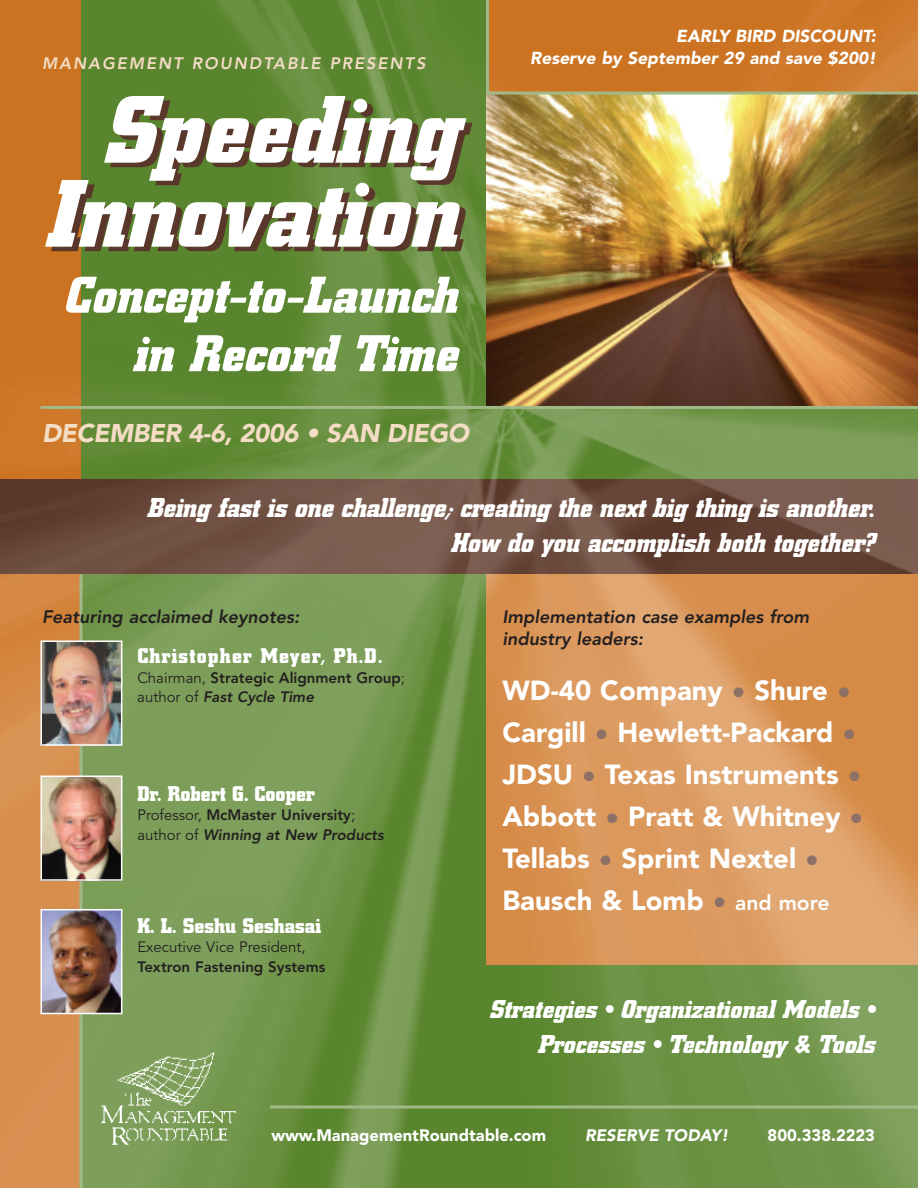
<style>
.page{position:relative;width:918px;height:1188px;background:#fff}
.page>*{position:absolute;margin:0;border:0;box-sizing:border-box;transform-origin:0 0}
.t1{font:italic 700 94.5px/84px "City";color:#fff;text-align:right}
.t2{font:italic 700 51px/58.5px "City";color:#fff;text-align:right}
.t3{font:900 27.45px/42px "Avenir";color:#fff}
.t4{font:italic 700 27px/34.5px "City";letter-spacing:-.005em;color:#fff;text-align:right}
.t5{font:italic 700 25.5px/34.5px "City";color:#fff;text-align:right}
.t6{font:italic 900 25.5px "Avenir";letter-spacing:-.02em;color:#f4dcc5}
.t7{font:700 21px "City";color:#fff}
.t8{font:700 21px "City";letter-spacing:.06em;color:#fff}
.t9{font:italic 800 18px/22.5px "Avenir";color:#231f20}
.t10{font:italic 900 17.25px/22.5px "Avenir";color:#fff;text-align:right}
.t11{font:900 16.5px "Avenir";color:#fff}
.t12{font:italic 800 16.5px "Avenir";letter-spacing:.12em;color:#f4dcc5}
.t13{font:italic 900 16.5px "Avenir";color:#fff}
.t14{font:800 15px/19.5px "Avenir";color:#231f20}
.t15{font:italic 800 15px/19.5px "Avenir";color:#231f20}
.t16{font:15px "Avenir";color:#231f20}
.s1{font-weight:400}
.s2{font-style:italic}
.s3{font-weight:400;font-style:normal}
.s4{font-style:normal}
.s5{color:#8d7166}
.s6{font-weight:800;font-size:21px}
</style>
<div class="page">
<img style="left:81px;top:0;width:837px;height:1188px">
<img style="left:0;top:0;width:81px;height:1188px">
<hr style="left:80px;top:483px;width:3px;height:705px;background:#a1b987">
<img style="left:486px;top:94px;width:432px;height:312px">
<hr style="left:40px;top:406px;width:878px;height:3px;background:#a1b987">
<img style="left:43px;top:643px;width:76px;height:100px">
<div style="left:40px;top:640px;width:82px;height:106px;border:2px solid #fff"></div>
<img style="left:43px;top:779px;width:76px;height:99px">
<div style="left:40px;top:776px;width:82px;height:105px;border:2px solid #fff"></div>
<img style="left:43px;top:912px;width:76px;height:99px">
<div style="left:40px;top:909px;width:82px;height:105px;border:2px solid #fff"></div>
<img style="left:486px;top:574px;width:432px;height:391px">
<img style="left:0;top:479px;width:918px;height:95px">
<img style="left:98px;top:1049px;width:140px;height:97px">
<svg style="left:486px;top:0;width:432px;height:94px;background:#cb7728"></svg>
<hr style="left:270px;top:1106px;width:648px;height:2px;background:#a1b987">
<p class="t12" style="left:42px;top:57px;width:385px">MANAGEMENT ROUNDTABLE PRESENTS</p>
<h1 class="t1" style="left:44px;top:96px;width:415px">Speeding<br>Innovation</h1>
<h2 class="t2" style="left:63px;top:270px;width:396px">Concept-to-Launch in Record Time</h2>
<p class="t6" style="left:42px;top:423px;width:429px">DECEMBER 4-6, 2006 • SAN DIEGO</p>
<p class="t10" style="left:530px;top:26px;width:347px">EARLY BIRD DISCOUNT:<br>Reserve by September 29 and save $200!</p>
<p class="t4" style="left:147px;top:493px;width:729px">Being fast is one challenge; creating the next big thing is another.<br>How do you accomplish both together?</p>
<p class="t9" style="left:42px;top:607px;width:259px">Featuring acclaimed keynotes:</p>
<p class="t8" style="left:137px;top:648px;width:246px">Christopher Meyer, Ph.D.</p>
<p class="t14" style="left:137px;top:669px;width:269px"><span class="s1">Chairman,</span> Strategic Alignment Group<span class="s1">; author of</span> <span class="s2">Fast Cycle Time</span></p>
<p class="t7" style="left:137px;top:786px;width:179px">Dr. Robert G. Cooper</p>
<p class="t15" style="left:137px;top:807px;width:248px"><span class="s3">Professor,</span> <span class="s4">McMaster University</span><span class="s3">; author of</span> Winning at New Products</p>
<p class="t7" style="left:137px;top:918px;width:185px">K. L. Seshu Seshasai</p>
<p class="t16" style="left:137px;top:941px;width:170px">Executive Vice President,</p>
<p class="t14" style="left:137px;top:958px;width:190px">Textron Fastening Systems</p>
<p class="t9" style="left:502px;top:607px;width:308px">Implementation case examples from industry leaders:</p>
<p class="t3" style="left:502px;top:672px;width:362px">WD-40 Company <span class="s5">•</span> Shure <span class="s5">•<br></span>Cargill <span class="s5">•</span> Hewlett-Packard <span class="s5">•<br></span>JDSU <span class="s5">•</span> Texas Instruments <span class="s5">•<br></span>Abbott <span class="s5">•</span> Pratt &amp; Whitney <span class="s5">•<br></span>Tellabs <span class="s5">•</span> Sprint Nextel <span class="s5">•<br></span>Bausch &amp; Lomb <span class="s5">•</span> <span class="s6">and more</span></p>
<p class="t5" style="left:489px;top:995px;width:387px">Strategies • Organizational Models •<br>Processes • Technology &amp; Tools</p>
<p class="t11" style="left:272px;top:1128px;width:276px">www.ManagementRoundtable.com</p>
<p class="t13" style="left:585px;top:1128px;width:145px">RESERVE TODAY!</p>
<p class="t11" style="left:768px;top:1128px;width:109px">800.338.2223</p>
</div>
